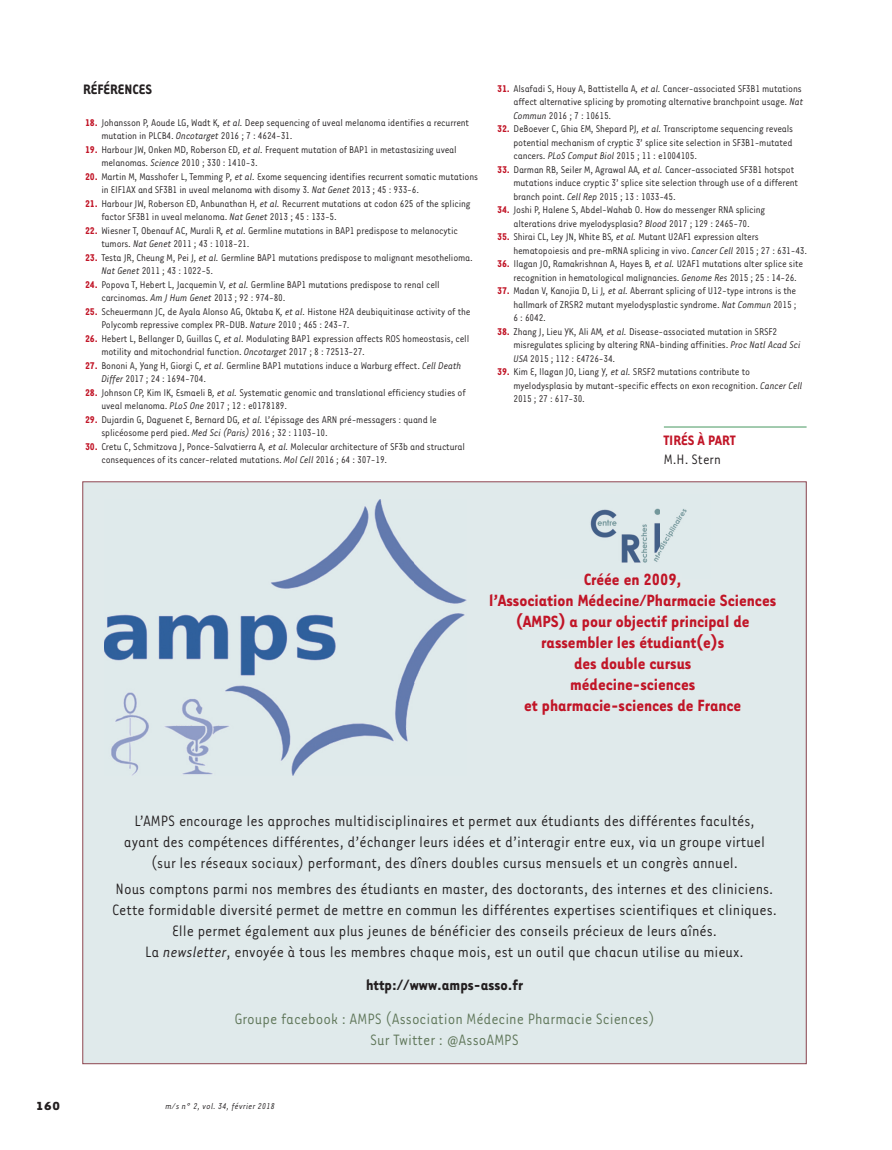
<style>
.page{position:relative;width:892px;height:1150px;background:#fff}
.page>*{position:absolute;margin:0;border:0;box-sizing:border-box;transform-origin:0 0}
.t1{font:700 18.75px/21px "Tarzana Narrow";color:#c11527;text-align:center}
.t2{font:17.25px/21px "Tarzana Narrow";color:#231f20;text-align:center}
.t3{font:17.25px/21px "Tarzana Narrow";color:#5f7659;text-align:center}
.t4{font:700 17.25px "Tarzana Narrow";color:#231f20}
.t5{font:700 15.75px "Tarzana Narrow";color:#231f20}
.t6{font:700 15.75px "Tarzana Narrow";color:#c11527}
.t7{font:15.75px "Tarzana Narrow";color:#231f20}
.t8{font:700 13.5px "Tarzana Wide";color:#231f20}
.t9{font:11.25px/13.5px "Tarzana Narrow";letter-spacing:-.015em;color:#231f20}
.t10{font:italic 9.75px "Tarzana Narrow";letter-spacing:.025em;color:#231f20}
.s1{font-weight:700;color:#c11527}
.s2{font-style:italic}
</style>
<div class="page">
<hr style="left:663px;top:426px;width:143px;height:2px;background:#84ba95">
<div style="left:83px;top:482px;width:723px;height:581px;background:#e0eaeb"></div>
<img style="left:104px;top:499px;width:362px;height:276px">
<img style="left:590px;top:508px;width:97px;height:55px">
<h3 class="t5" style="left:83px;top:84px;width:70px">RÉFÉRENCES</h3>
<p class="t9" style="left:101px;top:117px;width:369px;text-indent:-16px"><span class="s1">18.</span> Johansson P, Aoude LG, Wadt K<span class="s2">, et al.</span> Deep sequencing of uveal melanoma identifies a recurrent mutation in PLCB4. <span class="s2">Oncotarget</span> 2016 ; 7 : 4624-31.</p>
<p class="t9" style="left:101px;top:144px;width:357px;text-indent:-16px"><span class="s1">19.</span> Harbour JW, Onken MD, Roberson ED<span class="s2">, et al.</span> Frequent mutation of BAP1 in metastasizing uveal melanomas. <span class="s2">Science</span> 2010 ; 330 : 1410-3.</p>
<p class="t9" style="left:101px;top:171px;width:378px;text-indent:-16px"><span class="s1">20.</span> Martin M, Masshofer L, Temming P<span class="s2">, et al.</span> Exome sequencing identifies recurrent somatic mutations in EIF1AX and SF3B1 in uveal melanoma with disomy 3. <span class="s2">Nat Genet</span> 2013 ; 45 : 933-6.</p>
<p class="t9" style="left:101px;top:198px;width:370px;text-indent:-16px"><span class="s1">21.</span> Harbour JW, Roberson ED, Anbunathan H<span class="s2">, et al.</span> Recurrent mutations at codon 625 of the splicing factor SF3B1 in uveal melanoma. <span class="s2">Nat Genet</span> 2013 ; 45 : 133-5.</p>
<p class="t9" style="left:101px;top:225px;width:358px;text-indent:-16px"><span class="s1">22.</span> Wiesner T, Obenauf AC, Murali R<span class="s2">, et al.</span> Germline mutations in BAP1 predispose to melanocytic tumors. <span class="s2">Nat Genet</span> 2011 ; 43 : 1018-21.</p>
<p class="t9" style="left:101px;top:252px;width:373px;text-indent:-16px"><span class="s1">23.</span> Testa JR, Cheung M, Pei J<span class="s2">, et al.</span> Germline BAP1 mutations predispose to malignant mesothelioma.<br><span class="s2">Nat Genet</span> 2011 ; 43 : 1022-5.</p>
<p class="t9" style="left:101px;top:279px;width:340px;text-indent:-16px"><span class="s1">24.</span> Popova T, Hebert L, Jacquemin V<span class="s2">, et al.</span> Germline BAP1 mutations predispose to renal cell carcinomas. <span class="s2">Am J Hum Genet</span> 2013 ; 92 : 974-80.</p>
<p class="t9" style="left:101px;top:306px;width:370px;text-indent:-16px"><span class="s1">25.</span> Scheuermann JC, de Ayala Alonso AG, Oktaba K<span class="s2">, et al.</span> Histone H2A deubiquitinase activity of the<br>Polycomb repressive complex PR-DUB. <span class="s2">Nature</span> 2010 ; 465 : 243-7.</p>
<p class="t9" style="left:101px;top:333px;width:369px;text-indent:-16px"><span class="s1">26.</span> Hebert L, Bellanger D, Guillas C<span class="s2">, et al.</span> Modulating BAP1 expression affects ROS homeostasis, cell motility and mitochondrial function. <span class="s2">Oncotarget</span> 2017 ; 8 : 72513-27.</p>
<p class="t9" style="left:101px;top:360px;width:361px;text-indent:-16px"><span class="s1">27.</span> Bononi A, Yang H, Giorgi C<span class="s2">, et al.</span> Germline BAP1 mutations induce a Warburg effect. <span class="s2">Cell Death<br>Differ</span> 2017 ; 24 : 1694-704.</p>
<p class="t9" style="left:101px;top:387px;width:366px;text-indent:-16px"><span class="s1">28.</span> Johnson CP, Kim IK, Esmaeli B<span class="s2">, et al.</span> Systematic genomic and translational efficiency studies of uveal melanoma. <span class="s2">PLoS One</span> 2017 ; 12 : e0178189.</p>
<p class="t9" style="left:101px;top:414px;width:337px;text-indent:-16px"><span class="s1">29.</span> Dujardin G, Daguenet E, Bernard DG<span class="s2">, et al.</span> L’épissage des ARN pré-messagers : quand le splicéosome perd pied. <span class="s2">Med Sci (Paris)</span> 2016 ; 32 : 1103-10.</p>
<p class="t9" style="left:101px;top:441px;width:365px;text-indent:-16px"><span class="s1">30.</span> Cretu C, Schmitzova J, Ponce-Salvatierra A<span class="s2">, et al.</span> Molecular architecture of SF3b and structural consequences of its cancer-related mutations. <span class="s2">Mol Cell</span> 2016 ; 64 : 307-19.</p>
<p class="t9" style="left:513px;top:83px;width:291px;text-indent:-16px"><span class="s1">31.</span> Alsafadi S, Houy A, Battistella A<span class="s2">, et al.</span> Cancer-associated SF3B1 mutations affect alternative splicing by promoting alternative branchpoint usage. <span class="s2">Nat<br>Commun</span> 2016 ; 7 : 10615.</p>
<p class="t9" style="left:513px;top:123px;width:281px;text-align:justify;text-indent:-16px"><span class="s1">32.</span> DeBoever C, Ghia EM, Shepard PJ<span class="s2">, et al.</span> Transcriptome sequencing reveals potential mechanism of cryptic 3’ splice site selection in SF3B1-mutated cancers. <span class="s2">PLoS Comput Biol</span> 2015 ; 11 : e1004105.</p>
<p class="t9" style="left:513px;top:164px;width:286px;text-indent:-16px"><span class="s1">33.</span> Darman RB, Seiler M, Agrawal AA<span class="s2">, et al.</span> Cancer-associated SF3B1 hotspot mutations induce cryptic 3’ splice site selection through use of a different branch point. <span class="s2">Cell Rep</span> 2015 ; 13 : 1033-45.</p>
<p class="t9" style="left:497px;top:204px;width:269px;text-align:center"><span class="s1">34.</span> Joshi P, Halene S, Abdel-Wahab O. How do messenger RNA splicing alterations drive myelodysplasia? <span class="s2">Blood</span> 2017 ; 129 : 2465-70.</p>
<p class="t9" style="left:513px;top:231px;width:295px;text-indent:-16px"><span class="s1">35.</span> Shirai CL, Ley JN, White BS<span class="s2">, et al.</span> Mutant U2AF1 expression alters hematopoiesis and pre-mRNA splicing in vivo. <span class="s2">Cancer Cell</span> 2015 ; 27 : 631-43.</p>
<p class="t9" style="left:513px;top:258px;width:291px;text-indent:-16px"><span class="s1">36.</span> Ilagan JO, Ramakrishnan A, Hayes B<span class="s2">, et al.</span> U2AF1 mutations alter splice site recognition in hematological malignancies. <span class="s2">Genome Res</span> 2015 ; 25 : 14-26.</p>
<p class="t9" style="left:513px;top:285px;width:284px;text-align:justify;text-indent:-16px"><span class="s1">37.</span> Madan V, Kanojia D, Li J<span class="s2">, et al.</span> Aberrant splicing of U12-type introns is the hallmark of ZRSR2 mutant myelodysplastic syndrome. <span class="s2">Nat Commun</span> 2015 ; 6 : 6042.</p>
<p class="t9" style="left:513px;top:326px;width:289px;text-indent:-16px"><span class="s1">38.</span> Zhang J, Lieu YK, Ali AM<span class="s2">, et al.</span> Disease-associated mutation in SRSF2 misregulates splicing by altering RNA-binding affinities. <span class="s2">Proc Natl Acad Sci<br>USA</span> 2015 ; 112 : E4726-34.</p>
<p class="t9" style="left:513px;top:366px;width:290px;text-indent:-16px"><span class="s1">39.</span> Kim E, Ilagan JO, Liang Y<span class="s2">, et al.</span> SRSF2 mutations contribute to myelodysplasia by mutant-specific effects on exon recognition. <span class="s2">Cancer Cell<br></span>2015 ; 27 : 617-30.</p>
<h3 class="t6" style="left:663px;top:435px;width:73px">TIRÉS À PART</h3>
<h3 class="t7" style="left:663px;top:454px;width:58px">M.H. Stern</h3>
<h1 class="t1" style="left:489px;top:571px;width:288px">Créée en 2009,<br>l’Association Médecine/Pharmacie Sciences (AMPS) a pour objectif principal de rassembler les étudiant(e)s<br>des double cursus<br>médecine-sciences<br>et pharmacie-sciences de France</h1>
<p class="t2" style="left:124px;top:812px;width:642px">L’AMPS encourage les approches multidisciplinaires et permet aux étudiants des différentes facultés, ayant des compétences différentes, d’échanger leurs idées et d’interagir entre eux, via un groupe virtuel (sur les réseaux sociaux) performant, des dîners doubles cursus mensuels et un congrès annuel.</p>
<p class="t2" style="left:112px;top:879px;width:666px">Nous comptons parmi nos membres des étudiants en master, des doctorants, des internes et des cliniciens.<br>Cette formidable diversité permet de mettre en commun les différentes expertises scientifiques et cliniques.<br>Elle permet également aux plus jeunes de bénéficier des conseils précieux de leurs aînés.<br>La <span class="s2">newsletter</span>, envoyée à tous les membres chaque mois, est un outil que chacun utilise au mieux.</p>
<h2 class="t4" style="left:366px;top:979px;width:158px">http://www.amps-asso.fr</h2>
<h2 class="t3" style="left:234px;top:1010px;width:421px">Groupe facebook : AMPS (Association Médecine Pharmacie Sciences)<br>Sur Twitter : @AssoAMPS</h2>
<p class="t8" style="left:36px;top:1101px;width:26px">160</p>
<p class="t10" style="left:165px;top:1103px;width:111px">m/s n° 2, vol. 34, février 2018</p>
</div>
